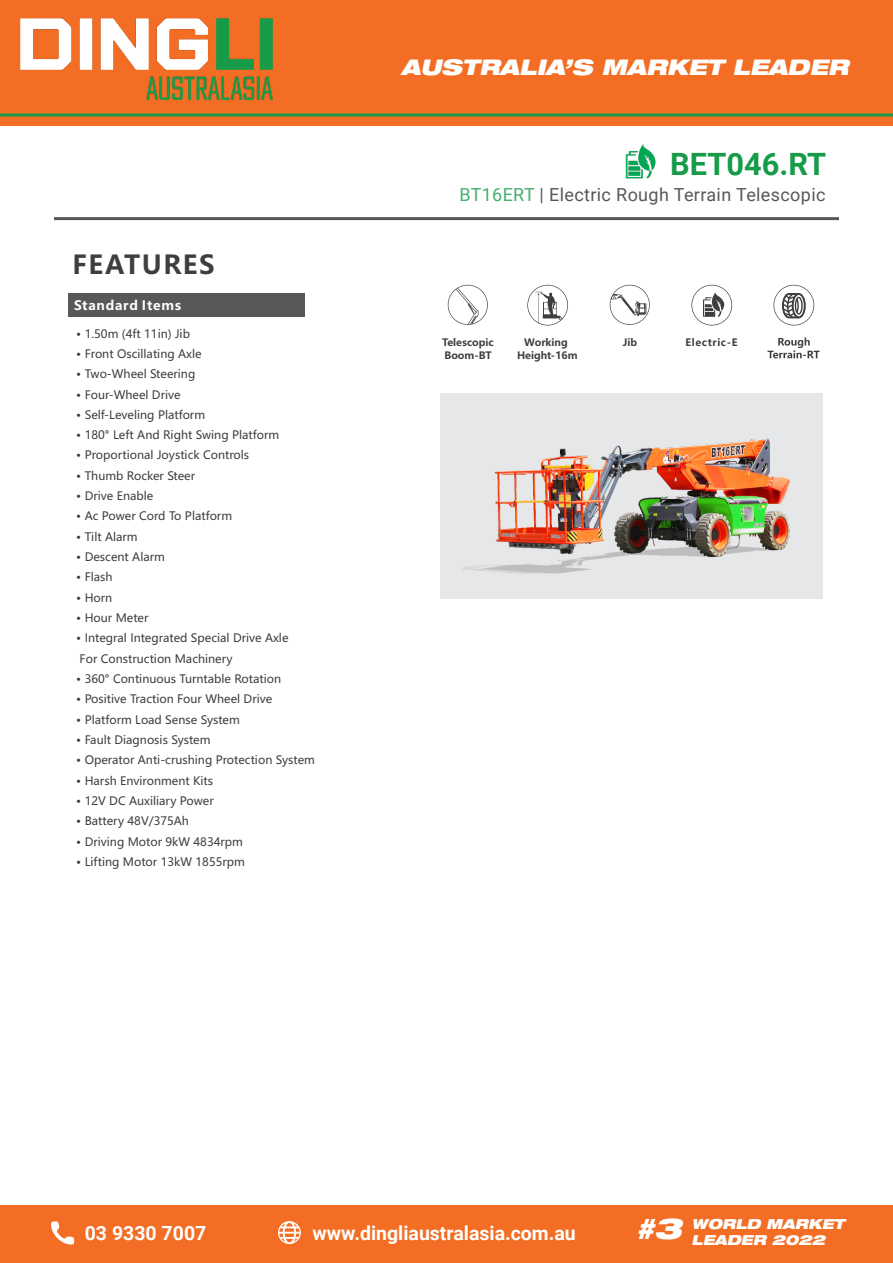
<style>
.page{position:relative;width:893px;height:1263px;background:#fff}
.page>*{position:absolute;margin:0;border:0;box-sizing:border-box;transform-origin:0 0}
.t1{font:700 30.75px "Roboto";color:#169b48}
.t2{font:700 28.65px "Microsoft Ya Hei";color:#00a54f}
.t3{font:700 25.8px "Microsoft Ya Hei";letter-spacing:.06em;color:#3e3e3f}
.t4{font:italic 900 expanded 21.6px "Helvetica Neue LT Pro";color:#fff}
.t5{font:700 19.5px "Roboto";color:#fff}
.t6{font:18px "Roboto";letter-spacing:.02em;color:#57585a}
.t7{font:17.25px "Microsoft Ya Hei";color:#3e3e3f}
.t8{font:italic 900 expanded 13.8px/16.6px "Helvetica Neue LT Pro";color:#fff}
.t9{font:700 12.9px "Microsoft Ya Hei";letter-spacing:.06em;color:#fff}
.t10{font:11.55px/20.2px "Microsoft Ya Hei";color:#3e3e3f}
.t11{font:700 10.05px/13.2px "Microsoft Ya Hei";color:#3e3e3f;text-align:center}
.t12{font:700 10.05px "Microsoft Ya Hei";letter-spacing:.06em;color:#3e3e3f}
.s1{color:#45af6d}
</style>
<div class="page">
<div style="left:0;top:0;width:893px;height:125px;background:#f36e24"></div>
<img style="left:20px;top:18px;width:253px;height:82px">
<hr style="left:0;top:113px;width:893px;height:3px;background:#169b48">
<div style="left:0;top:1205px;width:893px;height:58px;background:#f36e24"></div>
<svg style="left:51px;top:1221px;width:24px;height:24px"></svg>
<svg style="left:278px;top:1221px;width:23px;height:23px"></svg>
<div style="left:440px;top:394px;width:383px;height:205px;background:#e6e7e9"></div>
<img style="left:462px;top:438px;width:328px;height:136px">
<div style="left:68px;top:293px;width:237px;height:23px;background:#57585a"></div>
<svg style="left:610px;top:285px;width:40px;height:40px"></svg>
<svg style="left:527px;top:285px;width:41px;height:40px"></svg>
<svg style="left:773px;top:285px;width:41px;height:40px"></svg>
<svg style="left:448px;top:285px;width:40px;height:40px"></svg>
<svg style="left:767px;top:337px;width:53px;height:21px"></svg>
<svg style="left:691px;top:285px;width:41px;height:40px"></svg>
<img style="left:625px;top:144px;width:31px;height:35px">
<hr style="left:54px;top:217px;width:785px;height:3px;background:#57585a">
<h3 class="t4" style="left:401px;top:53px;width:449px">AUSTRALIA’S MARKET LEADER</h3>
<p class="t3" style="left:72px;top:246px;width:144px">FEATURES</p>
<p class="t9" style="left:74px;top:296px;width:109px">Standard Items</p>
<p class="t10" style="left:76px;top:323px;width:115px">• 1.50m (4ft 11in) Jib</p>
<p class="t10" style="left:76px;top:343px;width:127px">• Front Oscillating Axle</p>
<p class="t10" style="left:76px;top:364px;width:121px">• Two-Wheel Steering</p>
<p class="t10" style="left:76px;top:384px;width:106px">• Four-Wheel Drive</p>
<p class="t10" style="left:76px;top:404px;width:130px">• Self-Leveling Platform</p>
<p class="t10" style="left:76px;top:424px;width:204px">• 180° Left And Right Swing Platform</p>
<p class="t10" style="left:76px;top:445px;width:174px">• Proportional Joystick Controls</p>
<p class="t10" style="left:76px;top:465px;width:120px">• Thumb Rocker Steer</p>
<p class="t10" style="left:76px;top:485px;width:79px">• Drive Enable</p>
<p class="t10" style="left:76px;top:506px;width:157px">• Ac Power Cord To Platform</p>
<p class="t10" style="left:76px;top:526px;width:63px">• Tilt Alarm</p>
<p class="t10" style="left:76px;top:546px;width:90px">• Descent Alarm</p>
<p class="t10" style="left:76px;top:567px;width:38px">• Flash</p>
<p class="t10" style="left:76px;top:587px;width:38px">• Horn</p>
<p class="t10" style="left:76px;top:607px;width:74px">• Hour Meter</p>
<p class="t10" style="left:76px;top:628px;width:214px">• Integral Integrated Special Drive Axle<br>For Construction Machinery</p>
<p class="t10" style="left:76px;top:668px;width:206px">• 360° Continuous Turntable Rotation</p>
<p class="t10" style="left:76px;top:689px;width:197px">• Positive Traction Four Wheel Drive</p>
<p class="t10" style="left:76px;top:709px;width:165px">• Platform Load Sense System</p>
<p class="t10" style="left:76px;top:729px;width:136px">• Fault Diagnosis System</p>
<p class="t10" style="left:76px;top:750px;width:240px">• Operator Anti-crushing Protection System</p>
<p class="t10" style="left:76px;top:770px;width:138px">• Harsh Environment Kits</p>
<p class="t10" style="left:76px;top:790px;width:139px">• 12V DC Auxiliary Power</p>
<p class="t10" style="left:76px;top:811px;width:114px">• Battery 48V/375Ah</p>
<p class="t10" style="left:76px;top:831px;width:168px">• Driving Motor 9kW 4834rpm</p>
<p class="t10" style="left:76px;top:851px;width:170px">• Lifting Motor 13kW 1855rpm</p>
<p class="t1" style="left:670px;top:143px;width:158px">BET046.RT</p>
<p class="t6" style="left:459px;top:182px;width:368px"><span class="s1">BT16ERT</span> | Electric Rough Terrain Telescopic</p>
<p class="t2" style="left:692px;top:148px;width:127px">BT16ERT</p>
<p class="t7" style="left:640px;top:186px;width:179px">Modular Boom Series</p>
<p class="t11" style="left:442px;top:335px;width:53px">Telescopic</p>
<p class="t11" style="left:623px;top:335px;width:16px">Jib</p>
<p class="t11" style="left:444px;top:348px;width:49px">Boom-BT</p>
<p class="t11" style="left:517px;top:335px;width:62px">Working<br>Height-16m</p>
<p class="t12" style="left:686px;top:335px;width:53px">Electric-E</p>
<h3 class="t5" style="left:85px;top:1219px;width:123px">03 9330 7007</h3>
<h3 class="t5" style="left:313px;top:1219px;width:265px">www.dingliaustralasia.com.au</h3>
<p class="t8" style="left:636px;top:1215px;width:210px;text-indent:55px">WORLD MARKET <sup>#3</sup> LEADER 2022</p>
</div>
